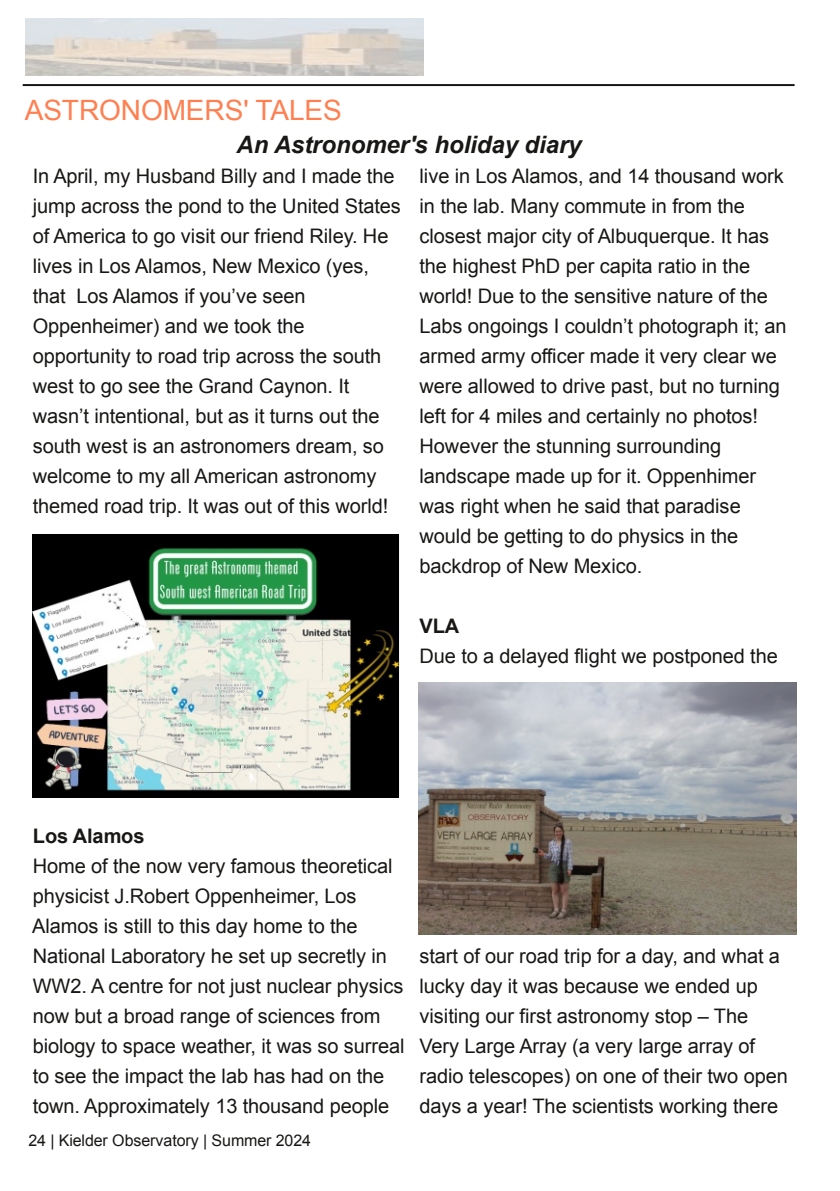
<style>
.page{position:relative;width:840px;height:1191px;background:#fff}
.page>*{position:absolute;margin:0;border:0;box-sizing:border-box;transform-origin:0 0}
.t1{font:28px "Arial";color:#ff7f50}
.t2{font:italic 700 24px "Arial";letter-spacing:-.005em;color:#181715}
.t3{font:20px/30px "Arial";letter-spacing:-.005em;color:#181715}
.t4{font:700 20px "Arial";color:#181715}
.t5{font:16px "Arial";letter-spacing:-.005em;color:#181715}
</style>
<div class="page">
<hr style="left:23px;top:84px;width:771px;height:2px;background:#181715">
<img style="left:26px;top:18px;width:397px;height:57px">
<img style="left:418px;top:682px;width:378px;height:252px">
<img style="left:33px;top:535px;width:367px;height:263px">
<h1 class="t1" style="left:25px;top:95px;width:318px">ASTRONOMERS' TALES</h1>
<p class="t2" style="left:236px;top:131px;width:346px">An Astronomer's holiday diary</p>
<p class="t3" style="left:33px;top:161px;width:369px">In April, my Husband Billy and I made the jump across the pond to the United States of America to go visit our friend Riley. He lives in Los Alamos, New Mexico (yes, that Los Alamos if you’ve seen Oppenheimer) and we took the opportunity to road trip across the south west to go see the Grand Caynon. It wasn’t intentional, but as it turns out the south west is an astronomers dream, so welcome to my all American astronomy themed road trip. It was out of this world!</p>
<p class="t3" style="left:419px;top:161px;width:368px">live in Los Alamos, and 14 thousand work in the lab. Many commute in from the closest major city of Albuquerque. It has the highest PhD per capita ratio in the world! Due to the sensitive nature of the Labs ongoings I couldn’t photograph it; an armed army officer made it very clear we were allowed to drive past, but no turning left for 4 miles and certainly no photos!<br>However the stunning surrounding landscape made up for it. Oppenhimer was right when he said that paradise would be getting to do physics in the backdrop of New Mexico.</p>
<p class="t4" style="left:419px;top:615px;width:41px">VLA</p>
<p class="t3" style="left:419px;top:641px;width:359px">Due to a delayed flight we postponed the</p>
<p class="t4" style="left:33px;top:825px;width:113px">Los Alamos</p>
<p class="t3" style="left:32px;top:851px;width:374px">Home of the now very famous theoretical physicist J.Robert Oppenheimer, Los Alamos is still to this day home to the National Laboratory he set up secretly in WW2. A centre for not just nuclear physics now but a broad range of sciences from biology to space weather, it was so surreal to see the impact the lab has had on the town. Approximately 13 thousand people</p>
<p class="t5" style="left:28px;top:1131px;width:284px">24 | Kielder Observatory | Summer 2024</p>
<p class="t3" style="left:419px;top:941px;width:369px">start of our road trip for a day, and what a lucky day it was because we ended up visiting our first astronomy stop – The Very Large Array (a very large array of radio telescopes) on one of their two open days a year! The scientists working there</p>
</div>
